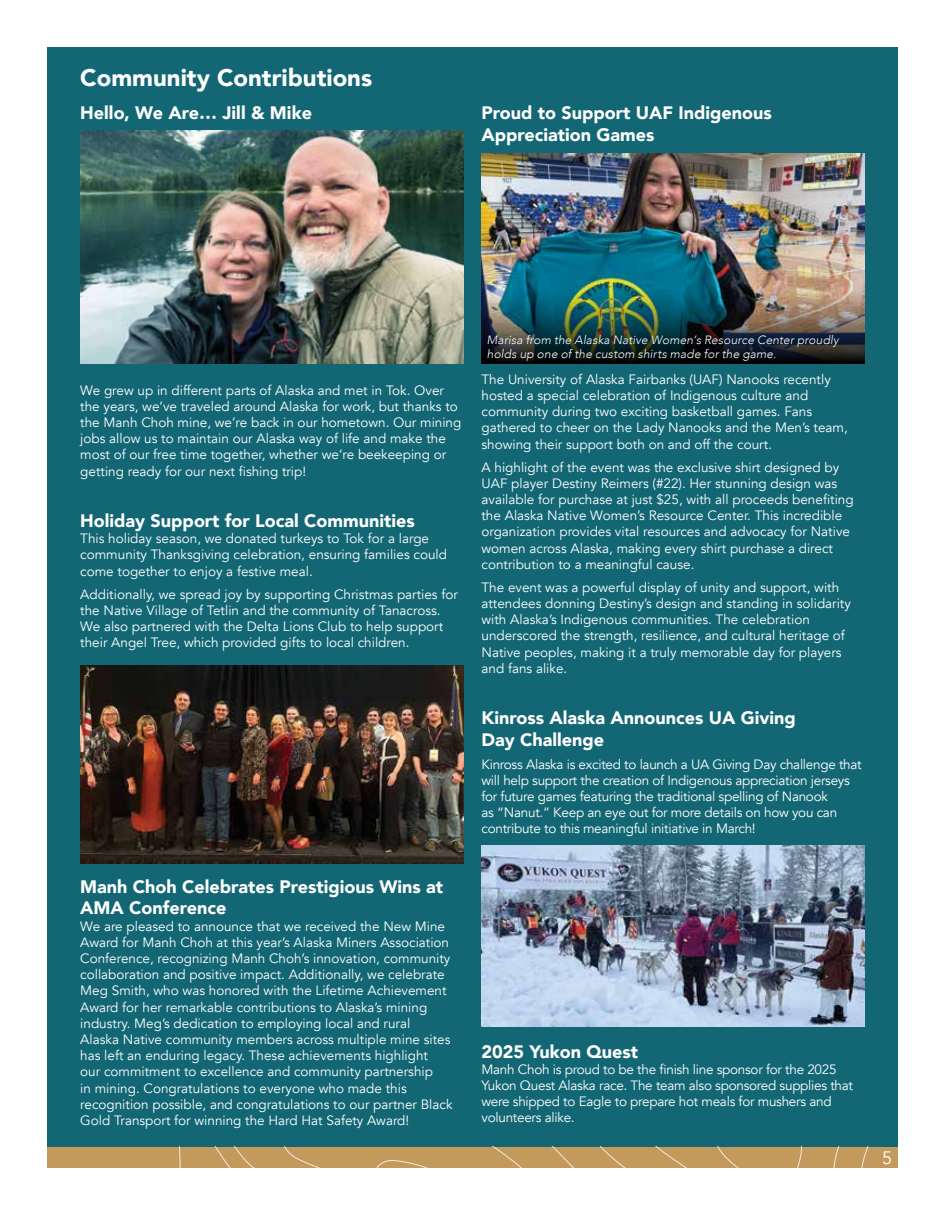
<style>
.page{position:relative;width:945px;height:1215px;background:#fff}
.page>*{position:absolute;margin:0;border:0;box-sizing:border-box;transform-origin:0 0}
.t1{font:900 24px "Avenir";color:#fff}
.t2{font:900 18px/21.6px "Avenir";color:#fff}
.t3{font:18px "Avenir";color:#fff}
.t4{font:13.5px/16.2px "Avenir";color:#fff}
.t5{font:13.5px/16.2px "Avenir";letter-spacing:-.02em;color:#fff}
.t6{font:italic 300 12px/13.5px "Avenir";letter-spacing:.01em;color:#fff}
</style>
<div class="page">
<div style="left:47px;top:47px;width:851px;height:1121px;background:#136774"></div>
<div style="left:47px;top:1147px;width:851px;height:21px;background:#c49a5c"></div>
<svg style="left:179px;top:1147px;width:689px;height:21px"></svg>
<img style="left:80px;top:131px;width:384px;height:232px">
<img style="left:80px;top:665px;width:384px;height:198px">
<img style="left:481px;top:845px;width:384px;height:182px">
<img style="left:481px;top:153px;width:384px;height:138px">
<img style="left:481px;top:291px;width:384px;height:72px">
<h1 class="t1" style="left:80px;top:57px;width:293px">Community Contributions</h1>
<h2 class="t2" style="left:80px;top:102px;width:233px">Hello, We Are… Jill &amp; Mike</h2>
<h2 class="t2" style="left:482px;top:102px;width:292px">Proud to Support UAF Indigenous<br>Appreciation Games</h2>
<p class="t4" style="left:80px;top:382px;width:383px">We grew up in different parts of Alaska and met in Tok. Over the years, we’ve traveled around Alaska for work, but thanks to the Manh Choh mine, we’re back in our hometown. Our mining jobs allow us to maintain our Alaska way of life and make the most of our free time together, whether we’re beekeeping or getting ready for our next fishing trip!</p>
<h2 class="t2" style="left:80px;top:509px;width:336px">Holiday Support for Local Communities</h2>
<p class="t4" style="left:80px;top:531px;width:368px">This holiday season, we donated turkeys to Tok for a large community Thanksgiving celebration, ensuring families could come together to enjoy a festive meal.</p>
<p class="t4" style="left:80px;top:586px;width:379px">Additionally, we spread joy by supporting Christmas parties for the Native Village of Tetlin and the community of Tanacross.<br>We also partnered with the Delta Lions Club to help support their Angel Tree, which provided gifts to local children.</p>
<h2 class="t2" style="left:80px;top:875px;width:364px">Manh Choh Celebrates Prestigious Wins at<br>AMA Conference</h2>
<p class="t4" style="left:80px;top:918px;width:374px">We are pleased to announce that we received the New Mine Award for Manh Choh at this year’s Alaska Miners Association Conference, recognizing Manh Choh’s innovation, community collaboration and positive impact. Additionally, we celebrate Meg Smith, who was honored with the Lifetime Achievement Award for her remarkable contributions to Alaska’s mining industry. Meg’s dedication to employing local and rural<br>Alaska Native community members across multiple mine sites has left an enduring legacy. These achievements highlight<br>our commitment to excellence and community partnership<br>in mining. Congratulations to everyone who made this recognition possible, and congratulations to our partner Black Gold Transport for winning the Hard Hat Safety Award!</p>
<p class="t6" style="left:487px;top:333px;width:353px">Marisa from the Alaska Native Women’s Resource Center proudly holds up one of the custom shirts made for the game.</p>
<p class="t4" style="left:482px;top:371px;width:368px">The University of Alaska Fairbanks (UAF) Nanooks recently hosted a special celebration of Indigenous culture and community during two exciting basketball games. Fans gathered to cheer on the Lady Nanooks and the Men’s team, showing their support both on and off the court.</p>
<p class="t4" style="left:482px;top:459px;width:374px">A highlight of the event was the exclusive shirt designed by UAF player Destiny Reimers (#22). Her stunning design was available for purchase at just $25, with all proceeds benefiting the Alaska Native Women’s Resource Center. This incredible organization provides vital resources and advocacy for Native women across Alaska, making every shirt purchase a direct contribution to a meaningful cause.</p>
<p class="t4" style="left:482px;top:579px;width:371px">The event was a powerful display of unity and support, with attendees donning Destiny’s design and standing in solidarity with Alaska’s Indigenous communities. The celebration underscored the strength, resilience, and cultural heritage of Native peoples, making it a truly memorable day for players and fans alike.</p>
<h2 class="t2" style="left:482px;top:707px;width:316px">Kinross Alaska Announces UA Giving<br>Day Challenge</h2>
<p class="t5" style="left:482px;top:756px;width:382px">Kinross Alaska is excited to launch a UA Giving Day challenge that will help support the creation of Indigenous appreciation jerseys for future games featuring the traditional spelling of Nanook<br>as “Nanut.” Keep an eye out for more details on how you can contribute to this meaningful initiative in March!</p>
<h2 class="t2" style="left:482px;top:1040px;width:158px">2025 Yukon Quest</h2>
<p class="t5" style="left:482px;top:1061px;width:373px">Manh Choh is proud to be the finish line sponsor for the 2025<br>Yukon Quest Alaska race. The team also sponsored supplies that were shipped to Eagle to prepare hot meals for mushers and volunteers alike.</p>
<h2 class="t3" style="left:882px;top:1147px;width:12px">5</h2>
</div>
